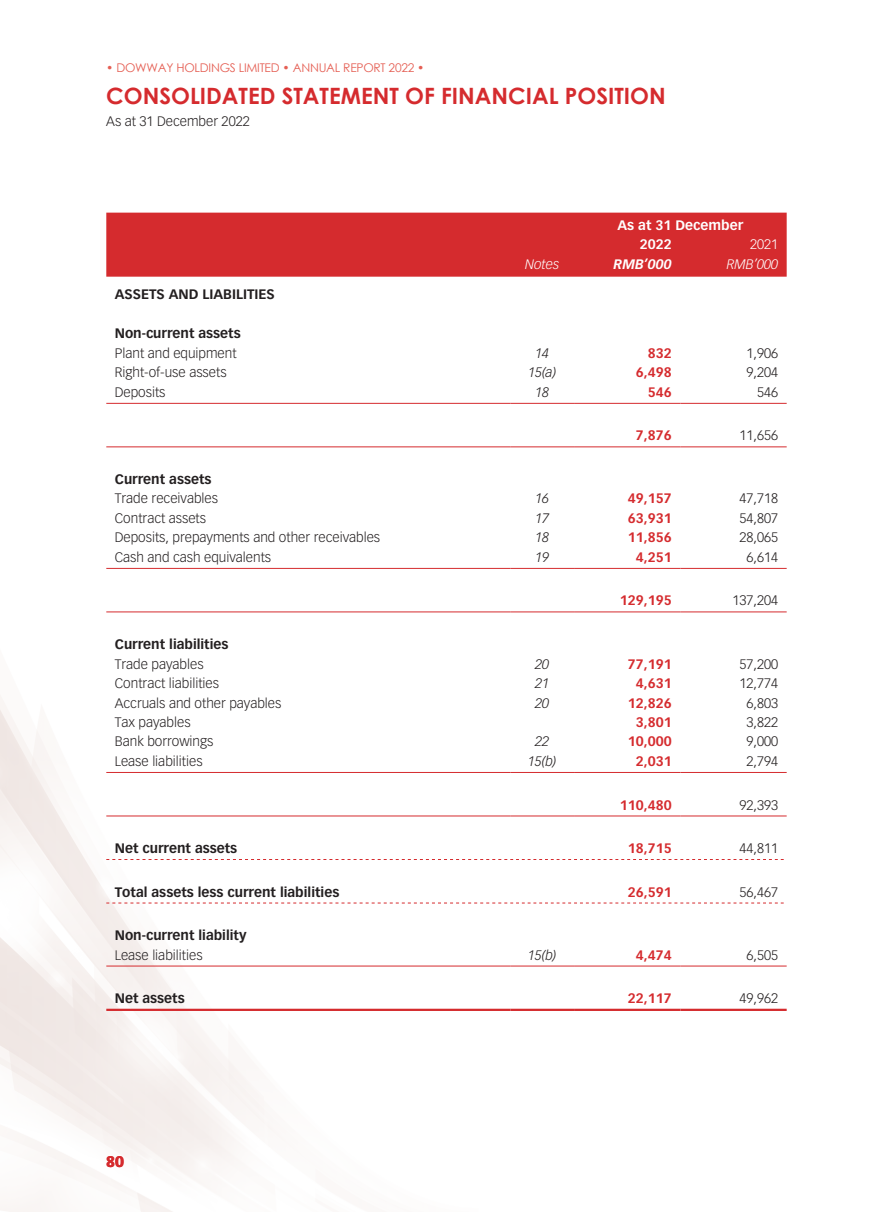
<style>
.page{position:relative;width:893px;height:1212px;background:#fff}
.page>*{position:absolute;margin:0;border:0;box-sizing:border-box;transform-origin:0 0}
.t1{font:700 22.5px "Century Gothic";color:#d52b2e}
.t2{font:900 15px "Vectora LT Std";color:#d52b2e}
.t3{font:300 13.5px "Vectora LT Std";color:#231f20}
.t4{font:700 13.5px "Vectora LT Std";color:#231f20}
.t5{font:700 13.5px "Vectora LT Std";color:#d52b2e}
.t6{font:italic 300 13.5px "Vectora LT Std";color:#231f20}
.t7{font:700 13.5px/19.5px "Vectora LT Std";color:#fff}
.t8{font:italic 300 13.5px "Vectora LT Std";color:#fff}
.t9{font:italic 700 13.5px "Vectora LT Std";color:#fff}
.t10{font:300 13.5px "Vectora LT Std";color:#fff}
.t11{font:12px "Century Gothic";letter-spacing:-.02em;color:#e55f54}
</style>
<div class="page">
<img style="left:0;top:612px;width:478px;height:600px">
<div style="left:106px;top:213px;width:681px;height:64px;background:#d52b2e"></div>
<hr style="left:106px;top:403px;width:404px;height:1px;background:#d52b2e">
<hr style="left:510px;top:403px;width:64px;height:1px;background:#d52b2e">
<hr style="left:574px;top:403px;width:106px;height:1px;background:#d52b2e">
<hr style="left:680px;top:403px;width:107px;height:1px;background:#d52b2e">
<hr style="left:106px;top:446px;width:404px;height:1px;background:#d52b2e">
<hr style="left:510px;top:446px;width:64px;height:1px;background:#d52b2e">
<hr style="left:574px;top:446px;width:106px;height:1px;background:#d52b2e">
<hr style="left:680px;top:446px;width:107px;height:1px;background:#d52b2e">
<hr style="left:106px;top:568px;width:404px;height:1px;background:#d52b2e">
<hr style="left:510px;top:568px;width:64px;height:1px;background:#d52b2e">
<hr style="left:574px;top:568px;width:106px;height:1px;background:#d52b2e">
<hr style="left:680px;top:568px;width:107px;height:1px;background:#d52b2e">
<hr style="left:106px;top:611px;width:404px;height:1px;background:#d52b2e">
<hr style="left:510px;top:611px;width:64px;height:1px;background:#d52b2e">
<hr style="left:574px;top:611px;width:106px;height:1px;background:#d52b2e">
<hr style="left:680px;top:611px;width:107px;height:1px;background:#d52b2e">
<hr style="left:106px;top:772px;width:404px;height:1px;background:#d52b2e">
<hr style="left:510px;top:772px;width:64px;height:1px;background:#d52b2e">
<hr style="left:574px;top:772px;width:106px;height:1px;background:#d52b2e">
<hr style="left:680px;top:772px;width:107px;height:1px;background:#d52b2e">
<hr style="left:106px;top:815px;width:404px;height:1px;background:#d52b2e">
<hr style="left:510px;top:815px;width:64px;height:1px;background:#d52b2e">
<hr style="left:574px;top:815px;width:106px;height:1px;background:#d52b2e">
<hr style="left:680px;top:815px;width:107px;height:1px;background:#d52b2e">
<svg style="left:106px;top:859px;width:678px;height:1px"></svg>
<svg style="left:106px;top:903px;width:678px;height:1px"></svg>
<hr style="left:106px;top:966px;width:404px;height:1px;background:#d52b2e">
<hr style="left:510px;top:966px;width:64px;height:1px;background:#d52b2e">
<hr style="left:574px;top:966px;width:106px;height:1px;background:#d52b2e">
<hr style="left:680px;top:966px;width:107px;height:1px;background:#d52b2e">
<hr style="left:106px;top:1009px;width:404px;height:2px;background:#d52b2e">
<hr style="left:510px;top:1009px;width:64px;height:2px;background:#d52b2e">
<hr style="left:574px;top:1009px;width:106px;height:2px;background:#d52b2e">
<hr style="left:680px;top:1009px;width:107px;height:2px;background:#d52b2e">
<p class="t11" style="left:106px;top:59px;width:320px">• DOWWAY HOLDINGS LIMITED • ANNUAL REPORT 2022 •</p>
<h1 class="t1" style="left:106px;top:79px;width:561px">CONSOLIDATED STATEMENT OF FINANCIAL POSITION</h1>
<p class="t3" style="left:106px;top:113px;width:145px">As at 31 December 2022</p>
<p class="t7" style="left:640px;top:215px;width:105px;text-indent:-22px">As at 31 December<br>2022</p>
<p class="t10" style="left:750px;top:237px;width:30px">2021</p>
<p class="t8" style="left:525px;top:256px;width:36px">Notes</p>
<p class="t9" style="left:614px;top:256px;width:60px">RMB’000</p>
<p class="t8" style="left:727px;top:256px;width:53px">RMB’000</p>
<p class="t4" style="left:115px;top:286px;width:161px">ASSETS AND LIABILITIES</p>
<p class="t4" style="left:115px;top:325px;width:127px">Non-current assets</p>
<p class="t3" style="left:115px;top:345px;width:123px">Plant and equipment</p>
<p class="t6" style="left:535px;top:345px;width:15px">14</p>
<p class="t5" style="left:648px;top:345px;width:25px">832</p>
<p class="t3" style="left:747px;top:345px;width:33px">1,906</p>
<p class="t3" style="left:115px;top:365px;width:113px">Right-of-use assets</p>
<p class="t6" style="left:528px;top:365px;width:29px">15(a)</p>
<p class="t5" style="left:636px;top:364px;width:37px">6,498</p>
<p class="t3" style="left:747px;top:365px;width:33px">9,204</p>
<p class="t3" style="left:115px;top:384px;width:52px">Deposits</p>
<p class="t6" style="left:535px;top:384px;width:15px">18</p>
<p class="t5" style="left:648px;top:384px;width:25px">546</p>
<p class="t3" style="left:757px;top:384px;width:23px">546</p>
<p class="t5" style="left:636px;top:427px;width:37px">7,876</p>
<p class="t3" style="left:740px;top:428px;width:40px">11,656</p>
<p class="t4" style="left:115px;top:471px;width:98px">Current assets</p>
<p class="t3" style="left:115px;top:491px;width:105px">Trade receivables</p>
<p class="t6" style="left:535px;top:491px;width:15px">16</p>
<p class="t5" style="left:628px;top:490px;width:45px">49,157</p>
<p class="t3" style="left:740px;top:491px;width:40px">47,718</p>
<p class="t3" style="left:115px;top:510px;width:93px">Contract assets</p>
<p class="t6" style="left:535px;top:510px;width:15px">17</p>
<p class="t5" style="left:628px;top:510px;width:45px">63,931</p>
<p class="t3" style="left:740px;top:510px;width:40px">54,807</p>
<p class="t3" style="left:115px;top:530px;width:267px">Deposits, prepayments and other receivables</p>
<p class="t6" style="left:535px;top:530px;width:15px">18</p>
<p class="t5" style="left:628px;top:529px;width:45px">11,856</p>
<p class="t3" style="left:740px;top:530px;width:40px">28,065</p>
<p class="t3" style="left:115px;top:549px;width:158px">Cash and cash equivalents</p>
<p class="t6" style="left:535px;top:549px;width:15px">19</p>
<p class="t5" style="left:636px;top:549px;width:37px">4,251</p>
<p class="t3" style="left:747px;top:549px;width:33px">6,614</p>
<p class="t5" style="left:620px;top:592px;width:53px">129,195</p>
<p class="t3" style="left:732px;top:593px;width:47px">137,204</p>
<p class="t4" style="left:115px;top:636px;width:115px">Current liabilities</p>
<p class="t3" style="left:115px;top:656px;width:90px">Trade payables</p>
<p class="t6" style="left:535px;top:656px;width:15px">20</p>
<p class="t5" style="left:628px;top:655px;width:45px">77,191</p>
<p class="t3" style="left:740px;top:656px;width:40px">57,200</p>
<p class="t3" style="left:115px;top:675px;width:106px">Contract liabilities</p>
<p class="t6" style="left:535px;top:675px;width:15px">21</p>
<p class="t5" style="left:636px;top:675px;width:37px">4,631</p>
<p class="t3" style="left:740px;top:675px;width:40px">12,774</p>
<p class="t3" style="left:115px;top:695px;width:168px">Accruals and other payables</p>
<p class="t6" style="left:535px;top:695px;width:15px">20</p>
<p class="t5" style="left:628px;top:694px;width:45px">12,826</p>
<p class="t3" style="left:747px;top:695px;width:33px">6,803</p>
<p class="t3" style="left:115px;top:714px;width:77px">Tax payables</p>
<p class="t5" style="left:636px;top:714px;width:37px">3,801</p>
<p class="t3" style="left:747px;top:714px;width:33px">3,822</p>
<p class="t3" style="left:115px;top:734px;width:100px">Bank borrowings</p>
<p class="t6" style="left:535px;top:734px;width:15px">22</p>
<p class="t5" style="left:628px;top:733px;width:45px">10,000</p>
<p class="t3" style="left:747px;top:734px;width:33px">9,000</p>
<p class="t3" style="left:115px;top:753px;width:89px">Lease liabilities</p>
<p class="t6" style="left:528px;top:753px;width:30px">15(b)</p>
<p class="t5" style="left:636px;top:753px;width:37px">2,031</p>
<p class="t3" style="left:747px;top:753px;width:33px">2,794</p>
<p class="t5" style="left:620px;top:796px;width:53px">110,480</p>
<p class="t3" style="left:740px;top:797px;width:40px">92,393</p>
<p class="t4" style="left:115px;top:840px;width:124px">Net current assets</p>
<p class="t5" style="left:628px;top:840px;width:45px">18,715</p>
<p class="t3" style="left:740px;top:840px;width:40px">44,811</p>
<p class="t4" style="left:115px;top:883px;width:226px">Total assets less current liabilities</p>
<p class="t5" style="left:628px;top:883px;width:45px">26,591</p>
<p class="t3" style="left:740px;top:884px;width:40px">56,467</p>
<p class="t4" style="left:115px;top:927px;width:133px">Non-current liability</p>
<p class="t3" style="left:115px;top:947px;width:89px">Lease liabilities</p>
<p class="t6" style="left:528px;top:947px;width:30px">15(b)</p>
<p class="t5" style="left:636px;top:946px;width:37px">4,474</p>
<p class="t3" style="left:747px;top:947px;width:33px">6,505</p>
<p class="t4" style="left:115px;top:990px;width:71px">Net assets</p>
<p class="t5" style="left:628px;top:990px;width:45px">22,117</p>
<p class="t3" style="left:740px;top:990px;width:40px">49,962</p>
<p class="t2" style="left:106px;top:1152px;width:19px">80</p>
</div>
